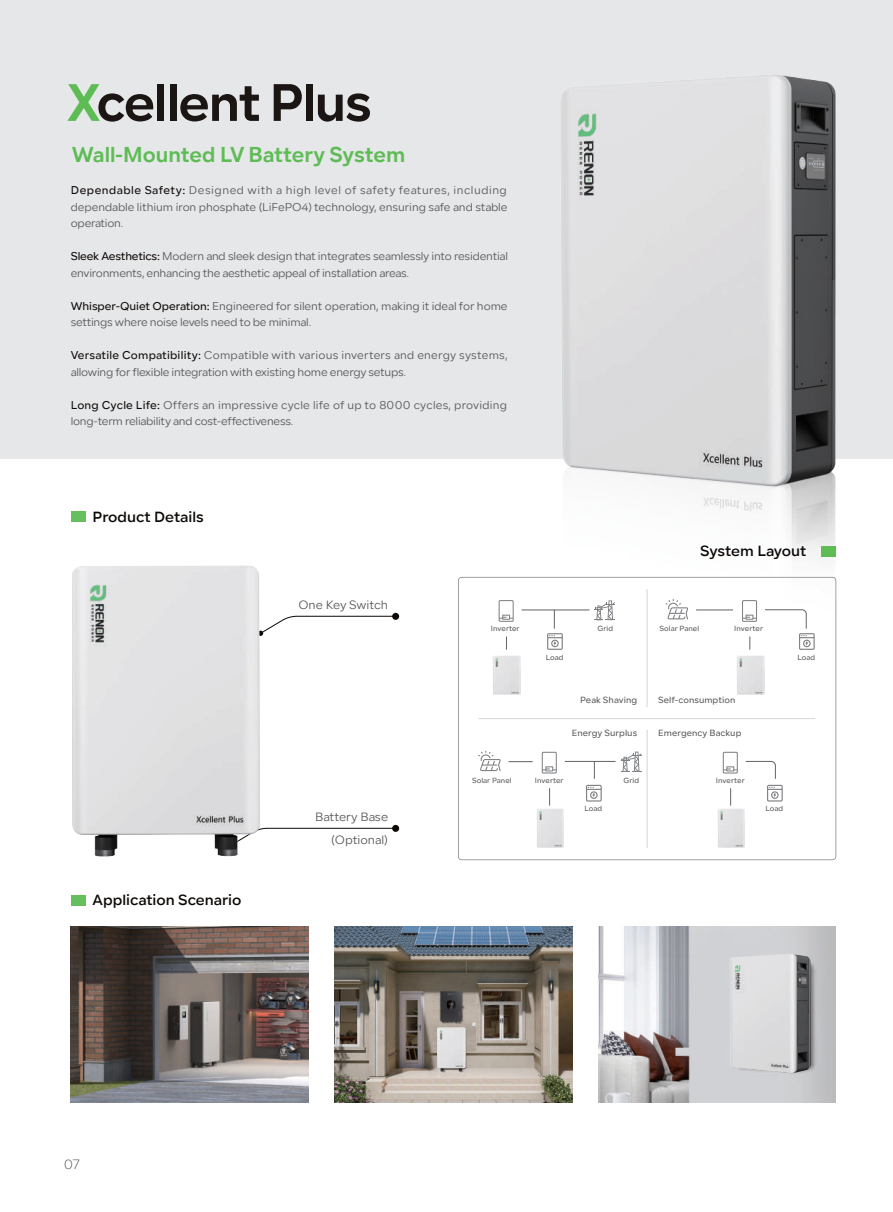
<style>
.page{position:relative;width:893px;height:1212px;background:#fff}
.page>*{position:absolute;margin:0;border:0;box-sizing:border-box;transform-origin:0 0}
.t1{font:700 52.5px "Lama Sans";letter-spacing:-.03em;color:#1b1513}
.t2{font:700 21px "Lama Sans";color:#5ebc55}
.t3{font:600 15px "Lama Sans";color:#0c0806}
.t4{font:300 13.5px "Lama Sans";color:#636366}
.t5{font:12px/23.4px "Lama Sans";color:#57585a;text-align:right}
.t6{font:11.25px/16.5px "Lama Sans";letter-spacing:-.02em;color:#57585a}
.t7{font:11.25px/16.5px "Lama Sans";letter-spacing:.005em;color:#57585a}
.t8{font:500 8.85px "Lama Sans";letter-spacing:.005em;color:#57585a}
.t9{font:500 7.35px "Lama Sans";letter-spacing:.005em;color:#57585a}
.s1{color:#5ebc55}
.s2{font-weight:500;color:#0c0806}
</style>
<div class="page">
<div style="left:71px;top:895px;width:14px;height:10px;background:#66bf5d"></div>
<img style="left:71px;top:927px;width:237px;height:175px">
<div style="left:0;top:0;width:893px;height:458px;background:#e6e7e9"></div>
<div style="left:71px;top:511px;width:15px;height:11px;background:#66bf5d"></div>
<div style="left:392px;top:825px;width:7px;height:7px;background:#0c0806;border-radius:50%"></div>
<svg style="left:262px;top:828px;width:133px;height:4px"></svg>
<div style="left:392px;top:613px;width:7px;height:7px;background:#0c0806;border-radius:50%"></div>
<svg style="left:262px;top:616px;width:133px;height:20px"></svg>
<img style="left:543px;top:75px;width:302px;height:592px">
<img style="left:72px;top:565px;width:190px;height:292px">
<svg style="left:458px;top:577px;width:378px;height:283px"></svg>
<svg style="left:665px;top:599px;width:23px;height:20px"></svg>
<hr style="left:479px;top:718px;width:336px;height:1px;background:#e0dbdb">
<hr style="left:646px;top:589px;width:2px;height:118px;background:#e0dbdb">
<hr style="left:646px;top:730px;width:2px;height:118px;background:#e0dbdb">
<hr style="left:522px;top:610px;width:67px;height:1px;background:#616364">
<hr style="left:696px;top:610px;width:37px;height:1px;background:#616364">
<svg style="left:506px;top:636px;width:1px;height:14px"></svg>
<svg style="left:499px;top:600px;width:15px;height:22px"></svg>
<svg style="left:547px;top:610px;width:16px;height:40px"></svg>
<svg style="left:595px;top:600px;width:20px;height:20px"></svg>
<svg style="left:749px;top:636px;width:1px;height:14px"></svg>
<svg style="left:742px;top:600px;width:15px;height:22px"></svg>
<svg style="left:764px;top:609px;width:51px;height:41px"></svg>
<svg style="left:621px;top:752px;width:21px;height:20px"></svg>
<svg style="left:478px;top:751px;width:23px;height:20px"></svg>
<svg style="left:509px;top:761px;width:24px;height:1px"></svg>
<hr style="left:565px;top:761px;width:50px;height:1px;background:#616364">
<svg style="left:549px;top:788px;width:1px;height:17px"></svg>
<svg style="left:594px;top:762px;width:1px;height:17px"></svg>
<svg style="left:542px;top:752px;width:15px;height:21px"></svg>
<svg style="left:586px;top:785px;width:16px;height:16px"></svg>
<svg style="left:730px;top:788px;width:1px;height:17px"></svg>
<svg style="left:745px;top:761px;width:31px;height:18px"></svg>
<svg style="left:723px;top:752px;width:15px;height:21px"></svg>
<svg style="left:767px;top:785px;width:16px;height:16px"></svg>
<div style="left:821px;top:546px;width:15px;height:11px;background:#5ebc55"></div>
<img style="left:736px;top:655px;width:28px;height:39px">
<img style="left:493px;top:655px;width:27px;height:39px">
<img style="left:536px;top:808px;width:28px;height:39px">
<img style="left:717px;top:808px;width:28px;height:39px">
<img style="left:334px;top:927px;width:238px;height:175px">
<img style="left:598px;top:927px;width:238px;height:175px">
<img style="left:727px;top:953px;width:87px;height:122px">
<img style="left:437px;top:1026px;width:28px;height:47px">
<h1 class="t1" style="left:67px;top:62px;width:307px"><span class="s1">X</span>cellent Plus</h1>
<h2 class="t2" style="left:72px;top:139px;width:335px">Wall-Mounted LV Battery System</h2>
<p class="t6" style="left:71px;top:182px;width:438px;text-align:justify"><span class="s2">Dependable Safety:</span> Designed with a high level of safety features, including dependable lithium iron phosphate (LiFePO4) technology, ensuring safe and stable operation.</p>
<p class="t6" style="left:71px;top:248px;width:439px"><span class="s2">Sleek Aesthetics:</span> Modern and sleek design that integrates seamlessly into residential environments, enhancing the aesthetic appeal of installation areas.</p>
<p class="t6" style="left:71px;top:297px;width:438px"><span class="s2">Whisper-Quiet Operation:</span> Engineered for silent operation, making it ideal for home settings where noise levels need to be minimal.</p>
<p class="t6" style="left:71px;top:347px;width:438px"><span class="s2">Versatile Compatibility:</span> Compatible with various inverters and energy systems, allowing for flexible integration with existing home energy setups.</p>
<p class="t7" style="left:71px;top:396px;width:438px"><span class="s2">Long Cycle Life:</span> Offers an impressive cycle life of up to 8000 cycles, providing long-term reliability and cost-effectiveness.</p>
<h3 class="t3" style="left:93px;top:505px;width:113px">Product Details</h3>
<p class="t5" style="left:298px;top:593px;width:91px">One Key Switch</p>
<h3 class="t3" style="left:93px;top:888px;width:150px">Application Scenario</h3>
<p class="t5" style="left:315px;top:805px;width:74px">Battery Base (Optional)</p>
<p class="t9" style="left:491px;top:623px;width:30px">Inverter</p>
<p class="t9" style="left:598px;top:623px;width:17px">Grid</p>
<p class="t9" style="left:546px;top:652px;width:19px">Load</p>
<h3 class="t3" style="left:700px;top:540px;width:108px">System Layout</h3>
<p class="t9" style="left:659px;top:623px;width:41px">Solar Panel</p>
<p class="t9" style="left:734px;top:623px;width:30px">Inverter</p>
<p class="t9" style="left:797px;top:652px;width:19px">Load</p>
<p class="t8" style="left:580px;top:693px;width:59px">Peak Shaving</p>
<p class="t8" style="left:658px;top:693px;width:79px">Self-consumption</p>
<p class="t8" style="left:572px;top:726px;width:67px">Energy Surplus</p>
<p class="t8" style="left:658px;top:726px;width:85px">Emergency Backup</p>
<p class="t9" style="left:472px;top:775px;width:41px">Solar Panel</p>
<p class="t9" style="left:623px;top:775px;width:17px">Grid</p>
<p class="t9" style="left:585px;top:803px;width:19px">Load</p>
<p class="t9" style="left:535px;top:775px;width:30px">Inverter</p>
<p class="t9" style="left:716px;top:775px;width:30px">Inverter</p>
<p class="t9" style="left:766px;top:803px;width:19px">Load</p>
<p class="t4" style="left:64px;top:1155px;width:18px">07</p>
</div>
